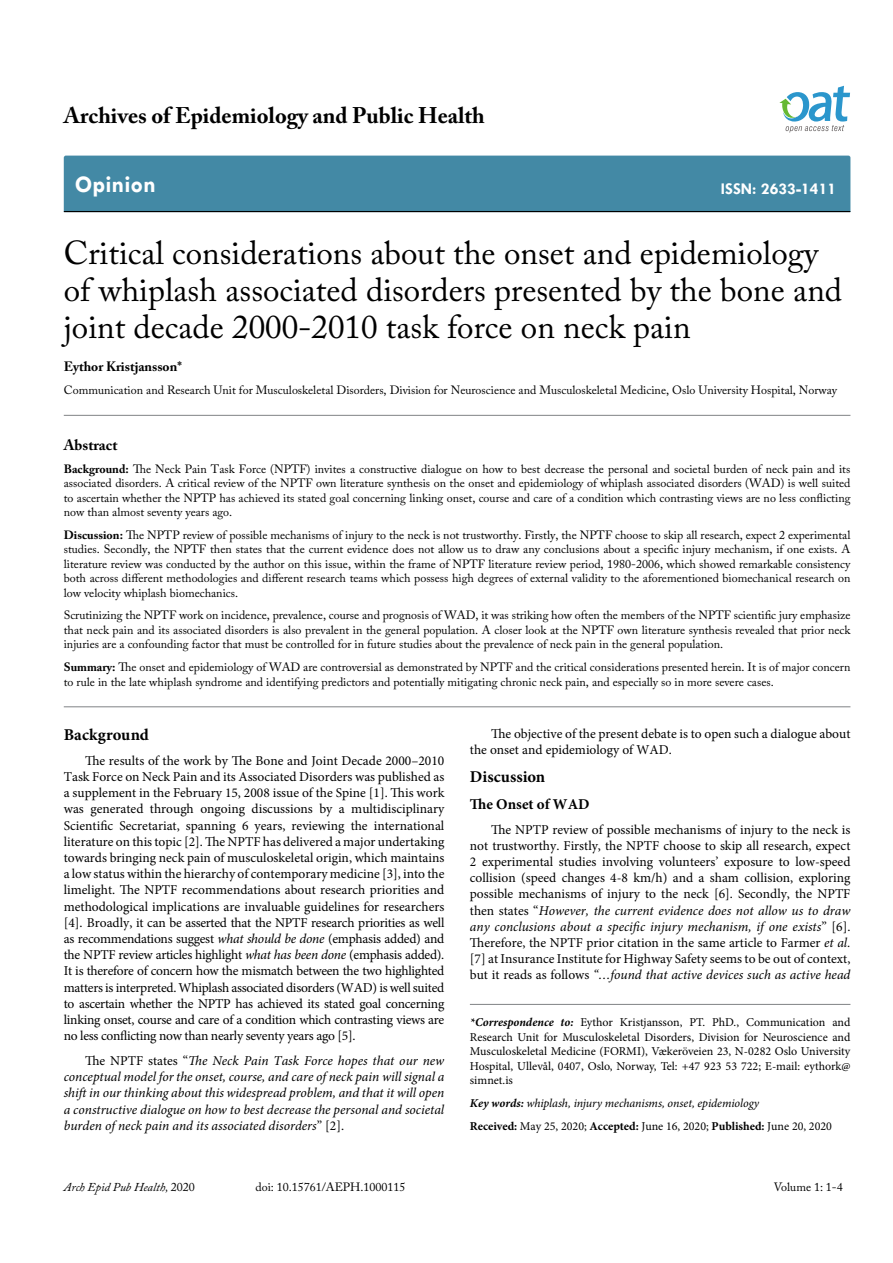
<style>
.page{position:relative;width:893px;height:1263px;background:#fff}
.page>*{position:absolute;margin:0;border:0;box-sizing:border-box;transform-origin:0 0}
.t1{font:33px/37.5px "Adobe Caslon Pro";color:#000}
.t2{font:700 24px "Tw Cen";color:#fff}
.t3{font:700 22.5px "Adobe Caslon Pro";color:#000}
.t4{font:700 16.5px "Minion Pro";color:#000}
.t5{font:700 16.5px "Tw Cen";color:#fff}
.t6{font:700 15px "Minion Pro";color:#000}
.t7{font:700 15px "Adobe Caslon Pro";color:#000}
.t8{font:13.5px/16.2px "Minion Pro";color:#000;text-align:justify}
.t9{font:italic 13.5px/16.2px "Minion Pro";color:#000;text-align:justify}
.t10{font:700 13.5px "Adobe Caslon Pro";color:#000}
.t11{font:12px/14.4px "Adobe Caslon Pro";color:#000;text-align:justify}
.t12{font:12px/14.4px "Minion Pro";color:#000;text-align:justify}
.t13{font:italic 12px/23px "Minion Pro";letter-spacing:-.005em;color:#000}
.t14{font:italic 12px "Adobe Caslon Pro";color:#000}
.s1{font-weight:700}
.s2{font-style:italic}
.s3{font-style:normal}
.s4{font-weight:700;font-style:italic}
.s5{font-weight:700;font-style:normal}
</style>
<div class="page">
<div style="left:64px;top:156px;width:786px;height:55px;background:#4389a5"></div>
<hr style="left:64px;top:211px;width:786px;height:1px;background:#000">
<svg style="left:779px;top:86px;width:71px;height:47px"></svg>
<hr style="left:64px;top:415px;width:786px;height:1px;background:#808285">
<hr style="left:64px;top:706px;width:786px;height:1px;background:#808285">
<hr style="left:470px;top:1004px;width:380px;height:1px;background:#808285">
<h3 class="t3" style="left:64px;top:102px;width:422px">Archives of Epidemiology and Public Health</h3>
<h2 class="t2" style="left:75px;top:170px;width:83px">Opinion</h2>
<h3 class="t5" style="left:721px;top:179px;width:117px">ISSN: 2633-1411</h3>
<h1 class="t1" style="left:64px;top:233px;width:780px">Critical considerations about the onset and epidemiology of whiplash associated disorders presented by the bone and joint decade 2000-2010 task force on neck pain</h1>
<p class="t10" style="left:64px;top:358px;width:119px">Eythor Kristjansson*</p>
<p class="t11" style="left:64px;top:383px;width:775px">Communication and Research Unit for Musculoskeletal Disorders, Division for Neuroscience and Musculoskeletal Medicine, Oslo University Hospital, Norway</p>
<p class="t7" style="left:64px;top:436px;width:55px">Abstract</p>
<p class="t11" style="left:64px;top:461px;width:788px"><span class="s1">Background:</span> The Neck Pain Task Force (NPTF) invites a constructive dialogue on how to best decrease the personal and societal burden of neck pain and its associated disorders. A critical review of the NPTF own literature synthesis on the onset and epidemiology of whiplash associated disorders (WAD) is well suited to ascertain whether the NPTP has achieved its stated goal concerning linking onset, course and care of a condition which contrasting views are no less conflicting now than almost seventy years ago.</p>
<p class="t11" style="left:64px;top:527px;width:788px"><span class="s1">Discussion:</span> The NPTP review of possible mechanisms of injury to the neck is not trustworthy. Firstly, the NPTF choose to skip all research, expect 2 experimental studies. Secondly, the NPTF then states that the current evidence does not allow us to draw any conclusions about a specific injury mechanism, if one exists. A literature review was conducted by the author on this issue, within the frame of NPTF literature review period, 1980-2006, which showed remarkable consistency both across different methodologies and different research teams which possess high degrees of external validity to the aforementioned biomechanical research on low velocity whiplash biomechanics.</p>
<p class="t11" style="left:64px;top:608px;width:788px">Scrutinizing the NPTF work on incidence, prevalence, course and prognosis of WAD, it was striking how often the members of the NPTF scientific jury emphasize that neck pain and its associated disorders is also prevalent in the general population. A closer look at the NPTF own literature synthesis revealed that prior neck injuries are a confounding factor that must be controlled for in future studies about the prevalence of neck pain in the general population.</p>
<p class="t11" style="left:64px;top:660px;width:788px"><span class="s1">Summary:</span> The onset and epidemiology of WAD are controversial as demonstrated by NPTF and the critical considerations presented herein. It is of major concern to rule in the late whiplash syndrome and identifying predictors and potentially mitigating chronic neck pain, and especially so in more severe cases.</p>
<h3 class="t4" style="left:64px;top:723px;width:87px">Background</h3>
<p class="t8" style="left:64px;top:752px;width:382px;text-indent:21px">The results of the work by The Bone and Joint Decade 2000–2010<br>Task Force on Neck Pain and its Associated Disorders was published as a supplement in the February 15, 2008 issue of the Spine [1]. This work was generated through ongoing discussions by a multidisciplinary Scientific Secretariat, spanning 6 years, reviewing the international literature on this topic [2]. The NPTF has delivered a major undertaking towards bringing neck pain of musculoskeletal origin, which maintains a low status within the hierarchy of contemporary medicine [3], into the limelight. The NPTF recommendations about research priorities and methodological implications are invaluable guidelines for researchers [4]. Broadly, it can be asserted that the NPTF research priorities as well as recommendations suggest <span class="s2">what should be done</span> (emphasis added) and the NPTF review articles highlight <span class="s2">what has been done</span> (emphasis added).<br>It is therefore of concern how the mismatch between the two highlighted matters is interpreted. Whiplash associated disorders (WAD) is well suited to ascertain whether the NPTP has achieved its stated goal concerning linking onset, course and care of a condition which contrasting views are no less conflicting now than nearly seventy years ago [5].</p>
<p class="t9" style="left:64px;top:1052px;width:382px;text-indent:21px"><span class="s3">The NPTF states “</span>The Neck Pain Task Force hopes that our new conceptual model for the onset, course, and care of neck pain will signal a shift in our thinking about this widespread problem, and that it will open a constructive dialogue on how to best decrease the personal and societal burden of neck pain and its associated disorders<span class="s3">” [2].</span></p>
<p class="t8" style="left:470px;top:725px;width:382px;text-indent:21px">The objective of the present debate is to open such a dialogue about the onset and epidemiology of WAD.</p>
<h3 class="t4" style="left:470px;top:765px;width:77px">Discussion</h3>
<p class="t6" style="left:470px;top:793px;width:121px">The Onset of WAD</p>
<p class="t8" style="left:470px;top:821px;width:382px;text-indent:21px">The NPTP review of possible mechanisms of injury to the neck is not trustworthy. Firstly, the NPTF choose to skip all research, expect 2 experimental studies involving volunteers’ exposure to low-speed collision (speed changes 4-8 km/h) and a sham collision, exploring possible mechanisms of injury to the neck [6]. Secondly, the NPTF then states “<span class="s2">However, the current evidence does not allow us to draw any conclusions about a specific injury mechanism, if one exists</span>” [6].<br>Therefore, the NPTF prior citation in the same article to Farmer <span class="s2">et al. </span>[7] at Insurance Institute for Highway Safety seems to be out of context, but it reads as follows <span class="s2">“…found that active devices such as active head</span></p>
<p class="t12" style="left:470px;top:1015px;width:382px"><span class="s4">*Correspondence to:</span> Eythor Kristjansson, PT. PhD., Communication and Research Unit for Musculoskeletal Disorders, Division for Neuroscience and Musculoskeletal Medicine (FORMI), Vækeröveien 23, N-0282 Oslo University Hospital, Ullevål, 0407, Oslo, Norway, Tel: +47 923 53 722; E-mail: eythork@ simnet.is</p>
<p class="t13" style="left:470px;top:1091px;width:364px"><span class="s1">Key words:</span> whiplash, injury mechanisms, onset, epidemiology<br><span class="s5">Received:</span> <span class="s3">May 25, 2020;</span> <span class="s5">Accepted:</span> <span class="s3">June 16, 2020;</span> <span class="s5">Published:</span> <span class="s3">June 20, 2020</span></p>
<p class="t14" style="left:64px;top:1180px;width:133px">Arch Epid Pub Health, <span class="s3">2020</span></p>
<p class="t11" style="left:256px;top:1180px;width:151px">doi: 10.15761/AEPH.1000115</p>
<p class="t11" style="left:774px;top:1180px;width:71px">Volume 1: 1-4</p>
</div>
